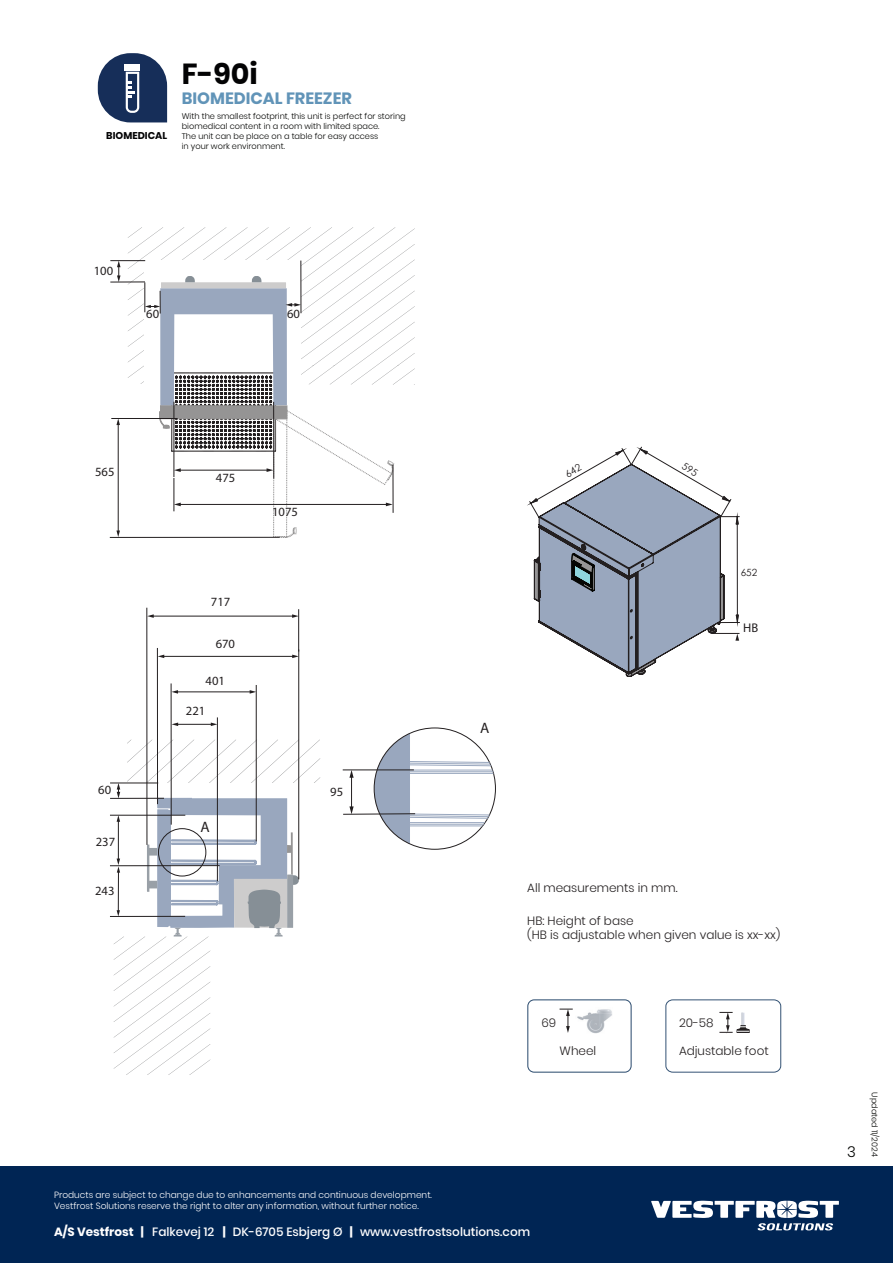
<style>
.page{position:relative;width:893px;height:1263px;background:#fff}
.page>*{position:absolute;margin:0;border:0;box-sizing:border-box;transform-origin:0 0}
.Stor_overskift{font:700 28.95px "Poppins";color:#030304}
.Roman{font:700 16.35px "Poppins";color:#6194b8}
.t1{font:15.15px "Myriad Pro";color:#231f20}
.Toc_style{font:300 15px "Poppins";color:#040503}
.t2{font:12.6px "Myriad Pro";color:#231f20}
.t3{font:300 12px "Poppins";color:#231f20}
.Roman-2{font:500 12px "Poppins";color:#fff}
.Roman-3{font:700 9.9px "Poppins";color:#030304}
.t4{font:9.9px "Century Gothic";color:#231f20}
.t5{font:300 9px "Poppins";color:#fff}
.t6{font:300 8.25px/9.8px "Poppins";color:#040503}
.s1{font-weight:700}
</style>
<div class="page">
<div style="left:0;top:1166px;width:893px;height:97px;background:#002554"></div>
<svg style="left:651px;top:1201px;width:188px;height:29px"></svg>
<svg style="left:98px;top:53px;width:69px;height:69px"></svg>
<div style="left:125px;top:64px;width:15px;height:7px;background:#fff"></div>
<svg style="left:117px;top:261px;width:4px;height:21px"></svg>
<hr style="left:110px;top:260px;width:35px;height:1px;background:#231f20">
<hr style="left:110px;top:282px;width:35px;height:1px;background:#231f20">
<hr style="left:118px;top:424px;width:1px;height:108px;background:#231f20">
<svg style="left:116px;top:419px;width:4px;height:6px"></svg>
<svg style="left:116px;top:530px;width:4px;height:7px"></svg>
<hr style="left:111px;top:418px;width:67px;height:1px;background:#231f20">
<hr style="left:110px;top:537px;width:169px;height:1px;background:#231f20">
<svg style="left:128px;top:227px;width:287px;height:311px"></svg>
<hr style="left:174px;top:478px;width:1px;height:33px;background:#231f20">
<hr style="left:393px;top:465px;width:1px;height:48px;background:#231f20">
<hr style="left:177px;top:691px;width:74px;height:1px;background:#231f20">
<svg style="left:250px;top:690px;width:6px;height:4px"></svg>
<svg style="left:172px;top:690px;width:6px;height:4px"></svg>
<hr style="left:256px;top:685px;width:1px;height:156px;background:#231f20">
<hr style="left:171px;top:683px;width:1px;height:142px;background:#231f20">
<hr style="left:177px;top:724px;width:35px;height:1px;background:#231f20">
<svg style="left:211px;top:722px;width:6px;height:4px"></svg>
<svg style="left:172px;top:722px;width:6px;height:4px"></svg>
<hr style="left:217px;top:717px;width:1px;height:164px;background:#231f20">
<hr style="left:110px;top:815px;width:75px;height:1px;background:#231f20">
<hr style="left:110px;top:916px;width:75px;height:1px;background:#231f20">
<hr style="left:110px;top:783px;width:48px;height:1px;background:#231f20">
<hr style="left:110px;top:798px;width:54px;height:1px;background:#231f20">
<hr style="left:163px;top:656px;width:130px;height:1px;background:#231f20">
<svg style="left:292px;top:655px;width:6px;height:3px"></svg>
<svg style="left:158px;top:655px;width:6px;height:3px"></svg>
<hr style="left:298px;top:649px;width:1px;height:230px;background:#231f20">
<hr style="left:157px;top:648px;width:1px;height:156px;background:#231f20">
<hr style="left:153px;top:616px;width:140px;height:1px;background:#231f20">
<svg style="left:292px;top:614px;width:6px;height:4px"></svg>
<svg style="left:148px;top:614px;width:6px;height:4px"></svg>
<hr style="left:298px;top:609px;width:1px;height:42px;background:#231f20">
<hr style="left:147px;top:608px;width:1px;height:237px;background:#231f20">
<hr style="left:110px;top:865px;width:110px;height:1px;background:#231f20">
<svg style="left:114px;top:740px;width:206px;height:335px"></svg>
<svg style="left:342px;top:728px;width:153px;height:121px"></svg>
<svg style="left:527px;top:999px;width:105px;height:74px"></svg>
<img style="left:575px;top:1007px;width:38px;height:28px">
<div style="left:665px;top:999px;width:116px;height:73px;border:1px solid #335274;border-radius:7px"></div>
<svg style="left:719px;top:1012px;width:31px;height:22px"></svg>
<svg style="left:529px;top:446px;width:210px;height:230px"></svg>
<p class="Roman-3" style="left:106px;top:130px;width:62px">BIOMEDICAL</p>
<p class="Stor_overskift" style="left:182px;top:57px;width:77px">F-90i</p>
<p class="Roman" style="left:182px;top:89px;width:172px">BIOMEDICAL FREEZER</p>
<p class="t6" style="left:182px;top:111px;width:225px">With the smallest footprint, this unit is perfect for storing biomedical content in a room with limited space.</p>
<p class="t6" style="left:182px;top:131px;width:198px">The unit can be place on a table for easy access</p>
<p class="t6" style="left:182px;top:141px;width:105px">in your work environment.</p>
<h3 class="t2" style="left:94px;top:263px;width:21px">100</h3>
<h3 class="t2" style="left:146px;top:306px;width:14px">60</h3>
<h3 class="t2" style="left:287px;top:306px;width:14px">60</h3>
<h3 class="t2" style="left:95px;top:464px;width:21px">565</h3>
<h3 class="t2" style="left:216px;top:470px;width:21px">475</h3>
<h3 class="t2" style="left:272px;top:504px;width:27px">1075</h3>
<p class="t4" style="left:741px;top:565px;width:18px">652</p>
<h3 class="t2" style="left:211px;top:594px;width:21px">717</h3>
<h3 class="t2" style="left:743px;top:620px;width:17px">HB</h3>
<h3 class="t2" style="left:216px;top:636px;width:21px">670</h3>
<h3 class="t2" style="left:206px;top:673px;width:21px">401</h3>
<h3 class="t2" style="left:186px;top:703px;width:21px">221</h3>
<h3 class="t1" style="left:480px;top:719px;width:11px">A</h3>
<h3 class="t2" style="left:98px;top:782px;width:14px">60</h3>
<h3 class="t2" style="left:330px;top:784px;width:14px">95</h3>
<h3 class="t1" style="left:200px;top:817px;width:11px">A</h3>
<h3 class="t2" style="left:96px;top:834px;width:21px">237</h3>
<h3 class="t2" style="left:95px;top:883px;width:21px">243</h3>
<p class="t3" style="left:527px;top:881px;width:152px">All measurements in mm.</p>
<p class="t3" style="left:527px;top:914px;width:108px">HB: Height of base</p>
<p class="t3" style="left:527px;top:928px;width:255px">(HB is adjustable when given value is xx-xx)</p>
<p class="t3" style="left:541px;top:1016px;width:16px">69</p>
<p class="t3" style="left:560px;top:1043px;width:38px">Wheel</p>
<p class="t3" style="left:679px;top:1016px;width:36px">20-58</p>
<p class="t3" style="left:679px;top:1043px;width:91px">Adjustable foot</p>
<p class="t5" style="left:54px;top:1190px;width:379px">Products are subject to change due to enhancements and continuous development.</p>
<p class="t5" style="left:54px;top:1200px;width:366px">Vestfrost Solutions reserve the right to alter any information, without further notice.</p>
<p class="Roman-2" style="left:54px;top:1225px;width:478px"><span class="s1">A/S Vestfrost |</span> Falkevej 12 <span class="s1">|</span> DK-6705 Esbjerg Ø <span class="s1">|</span> www.vestfrostsolutions.com</p>
<p class="Toc_style" style="left:847px;top:1143px;width:10px">3</p>
<p class="t6" style="left:879px;top:1092px;width:66px;rotate:90deg">Updated 11/2024</p>
</div>
